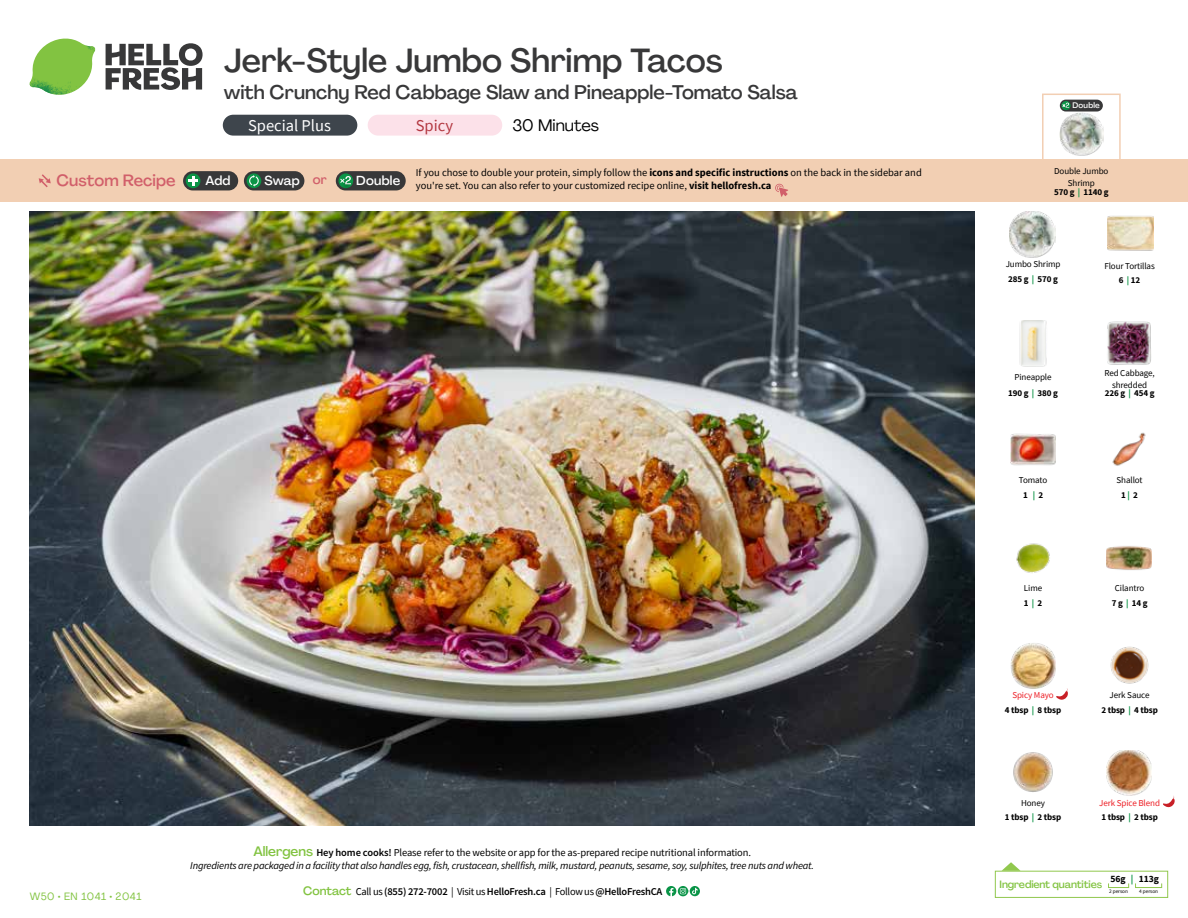
<style>
.page{position:relative;width:1188px;height:918px;background:#fff}
.page>*{position:absolute;margin:0;border:0;box-sizing:border-box;transform-origin:0 0}
.t1{font:500 33px "Agrandir";color:#383839}
.t2{font:500 19.5px "Agrandir";color:#383839}
.t3{font:16.5px "Source Sans Pro";color:#fff}
.t4{font:16.5px "Agrandir";color:#000}
.t5{font:16.5px "Source Sans Pro";color:#b33841}
.t6{font:500 16.2px "Agrandir";color:#d15f6a}
.t7{font:500 12.9px "Agrandir";letter-spacing:.01em;color:#fff}
.t8{font:italic 10.5px/13.5px "Source Sans Pro";letter-spacing:-.02em;color:#000;text-align:center}
.t9{font:10.5px "Source Sans Pro";color:#000}
.t10{font:600 10.5px "Source Sans Pro";letter-spacing:-.02em;color:#000}
.t11{font:500 10.5px "Agrandir";letter-spacing:-.01em;color:#82c341}
.t12{font:10.5px "Agrandir";letter-spacing:.05em;color:#82c341}
.t13{font:700 9.6px "Source Sans Pro";letter-spacing:-.01em;color:#000}
.t14{font:9px/14.9px "Source Sans Pro";letter-spacing:-.01em;color:#000;text-align:center}
.t15{font:700 9px/14.9px "Source Sans Pro";letter-spacing:-.01em;color:#000;text-align:center}
.t16{font:9px/14.9px "Source Sans Pro";letter-spacing:-.01em;color:#ed1d24}
.t17{font:500 7.95px "Agrandir";letter-spacing:.025em;color:#fff}
.t18{font:5.25px "Source Sans Pro";letter-spacing:-.01em;color:#000}
.s1{color:#d15f6a}
.s2{color:#0b9446}
.s3{font-weight:700}
.s4{font-weight:700;color:#0b9446}
.s5{font-weight:400;color:#ed1d24}
.s6{font-weight:400}
.s7{font-family:"Agrandir";font-weight:500;font-style:normal;font-size:13.5px;color:#82c341}
.s8{font-weight:600;font-style:normal}
.s9{font-style:normal}
.s10{font-family:"Agrandir";font-weight:500;font-size:12px;color:#82c341}
.s11{font-weight:700;color:#000}
</style>
<div class="page">
<svg style="left:106px;top:43px;width:97px;height:47px"></svg>
<svg style="left:34px;top:39px;width:59px;height:38px"></svg>
<img style="left:65px;top:39px;width:30px;height:25px">
<img style="left:33px;top:60px;width:56px;height:10px">
<img style="left:29px;top:64px;width:58px;height:31px">
<img style="left:64px;top:70px;width:25px;height:24px">
<img style="left:30px;top:211px;width:945px;height:615px">
<svg style="left:690px;top:886px;width:10px;height:10px"></svg>
<svg style="left:666px;top:886px;width:32px;height:10px"></svg>
<svg style="left:1002px;top:862px;width:19px;height:9px"></svg>
<div style="left:995px;top:871px;width:173px;height:27px;border:1px solid #91c84e"></div>
<div style="left:1108px;top:883px;width:21px;height:5px;border:1px solid #91c84e"></div>
<div style="left:1135px;top:883px;width:27px;height:5px;border:1px solid #91c84e"></div>
<div style="left:223px;top:115px;width:134px;height:21px;background:#3e454c;border-radius:10px"></div>
<img style="left:1019px;top:321px;width:28px;height:45px">
<img style="left:1107px;top:321px;width:44px;height:44px">
<img style="left:1011px;top:433px;width:45px;height:33px">
<img style="left:1112px;top:432px;width:34px;height:34px">
<img style="left:1016px;top:543px;width:34px;height:30px">
<img style="left:1106px;top:546px;width:46px;height:24px">
<img style="left:1011px;top:643px;width:45px;height:45px">
<img style="left:1013px;top:752px;width:40px;height:40px">
<img style="left:1106px;top:750px;width:46px;height:46px">
<img style="left:1108px;top:215px;width:45px;height:36px">
<img style="left:1010px;top:212px;width:45px;height:45px">
<img style="left:1110px;top:646px;width:39px;height:38px">
<svg style="left:1056px;top:688px;width:12px;height:12px"></svg>
<svg style="left:1163px;top:796px;width:12px;height:12px"></svg>
<div style="left:0;top:160px;width:1188px;height:42px;background:#f2cfb3"></div>
<svg style="left:39px;top:174px;width:12px;height:13px"></svg>
<div style="left:336px;top:171px;width:70px;height:19px;background:#383839;border-radius:10px"></div>
<svg style="left:338px;top:173px;width:15px;height:15px"></svg>
<div style="left:341px;top:180px;width:11px;height:11px;background:#000;opacity:.35"></div>
<svg style="left:339px;top:176px;width:12px;height:8px"></svg>
<div style="left:244px;top:171px;width:60px;height:19px;background:#383839;border-radius:10px"></div>
<div style="left:247px;top:173px;width:14px;height:15px;background:#0b9446;border-radius:50%"></div>
<svg style="left:249px;top:175px;width:10px;height:12px"></svg>
<div style="left:183px;top:171px;width:55px;height:19px;background:#383839;border-radius:10px"></div>
<div style="left:186px;top:173px;width:14px;height:15px;background:#0b9446;border-radius:50%"></div>
<svg style="left:188px;top:176px;width:10px;height:10px"></svg>
<svg style="left:775px;top:183px;width:13px;height:14px"></svg>
<div style="left:1042px;top:94px;width:79px;height:69px;border:2px solid #f2cfb3"></div>
<img style="left:1060px;top:113px;width:43px;height:43px">
<div style="left:1060px;top:100px;width:43px;height:12px;background:#383839;border-radius:6px"></div>
<svg style="left:1061px;top:101px;width:10px;height:9px"></svg>
<div style="left:1064px;top:105px;width:6px;height:7px;background:#000;opacity:.35"></div>
<svg style="left:1062px;top:103px;width:7px;height:8px"></svg>
<div style="left:368px;top:115px;width:134px;height:21px;background:#fce1e9;border-radius:10px"></div>
<h1 class="t1" style="left:224px;top:40px;width:500px">Jerk-Style Jumbo Shrimp Tacos</h1>
<h2 class="t2" style="left:224px;top:80px;width:576px">with Crunchy Red Cabbage Slaw and Pineapple-Tomato Salsa</h2>
<h3 class="t4" style="left:512px;top:115px;width:88px">30 Minutes</h3>
<h3 class="t3" style="left:248px;top:115px;width:84px">Special Plus</h3>
<h3 class="t5" style="left:416px;top:115px;width:39px">Spicy</h3>
<p class="t17" style="left:1072px;top:100px;width:29px">Double</p>
<p class="t7" style="left:205px;top:172px;width:27px">Add</p>
<p class="t7" style="left:264px;top:172px;width:64px">Swap <span class="s1">or</span></p>
<p class="t14" style="left:1054px;top:165px;width:56px;line-height:11.6px">Double Jumbo<br>Shrimp</p>
<p class="t15" style="left:1054px;top:184px;width:56px">570 g <span class="s2">|</span> 1140 g</p>
<p class="t9" style="left:416px;top:165px;width:508px">If you chose to double your protein, simply follow the <span class="s3">icons and specific instructions</span> on the back in the sidebar and</p>
<h3 class="t6" style="left:56px;top:170px;width:121px">Custom Recipe</h3>
<p class="t9" style="left:356px;top:179px;width:417px"><sup>Double</sup> you're set. You can also refer to your customized recipe online, <span class="s3">visit hellofresh.ca</span></p>
<p class="t14" style="left:1006px;top:257px;width:56px;text-align:left">Jumbo Shrimp<br><span class="s3">285 g</span> <span class="s4">|</span> <span class="s3">570 g</span></p>
<p class="t14" style="left:1104px;top:258px;width:52px">Flour Tortillas<br><span class="s3">6</span> <span class="s4">|</span> <span class="s3">12</span></p>
<p class="t14" style="left:1008px;top:369px;width:51px;line-height:15.9px">Pineapple<br><span class="s3">190 g</span> <span class="s4">|</span> <span class="s3">380 g</span></p>
<p class="t14" style="left:1104px;top:367px;width:52px;line-height:11.6px">Red Cabbage, shredded</p>
<p class="t15" style="left:1105px;top:386px;width:51px">226 g <span class="s2">|</span> 454 g</p>
<p class="t14" style="left:1019px;top:473px;width:30px">Tomato<br><span class="s3">1</span> <span class="s4">|</span> <span class="s3">2</span></p>
<p class="t14" style="left:1117px;top:473px;width:28px">Shallot<br><span class="s3">1</span> <span class="s4">|</span> <span class="s3">2</span></p>
<p class="t14" style="left:1024px;top:580px;width:20px;text-align:left">Lime<br><span class="s3">1</span> <span class="s4">|</span> <span class="s3">2</span></p>
<p class="t14" style="left:1112px;top:580px;width:37px">Cilantro<br><span class="s3">7 g</span> <span class="s4">|</span> <span class="s3">14 g</span></p>
<p class="t15" style="left:1005px;top:688px;width:58px"><span class="s5">Spicy Mayo<br></span>4 tbsp <span class="s2">|</span> 8 tbsp</p>
<p class="t15" style="left:1101px;top:688px;width:58px"><span class="s6">Jerk Sauce<br></span>2 tbsp <span class="s2">|</span> 4 tbsp</p>
<p class="t12" style="left:30px;top:890px;width:113px">W50 • EN 1041 • 2041</p>
<p class="t8" style="left:190px;top:846px;width:625px"><span class="s7">Allergens</span> <span class="s8">Hey home cooks!</span> <span class="s9">Please refer to the website or app for the as-prepared recipe nutritional information.<br></span>Ingredients are packaged in a facility that also handles egg, fish, crustacean, shellfish, milk, mustard, peanuts, sesame, soy, sulphites, tree nuts and wheat.</p>
<p class="t10" style="left:303px;top:885px;width:361px"><span class="s10">Contact</span> <span class="s6">Call us</span> (855) 272-7002 <span class="s6">| Visit us</span> HelloFresh.ca <span class="s6">| Follow us</span> @HelloFreshCA</p>
<p class="t15" style="left:1005px;top:795px;width:58px"><span class="s6">Honey<br></span>1 tbsp <span class="s2">|</span> 2 tbsp</p>
<p class="t16" style="left:1099px;top:795px;width:62px">Jerk Spice Blend<br><span class="s11">1 tbsp</span> <span class="s4">|</span> <span class="s11">2 tbsp</span></p>
<p class="t13" style="left:1111px;top:872px;width:50px">56g <span class="s2">|</span> 113g</p>
<p class="t18" style="left:1109px;top:888px;width:20px">2 person</p>
<p class="t18" style="left:1139px;top:888px;width:20px">4 person</p>
<p class="t11" style="left:1000px;top:878px;width:104px">Ingredient quantities</p>
</div>
